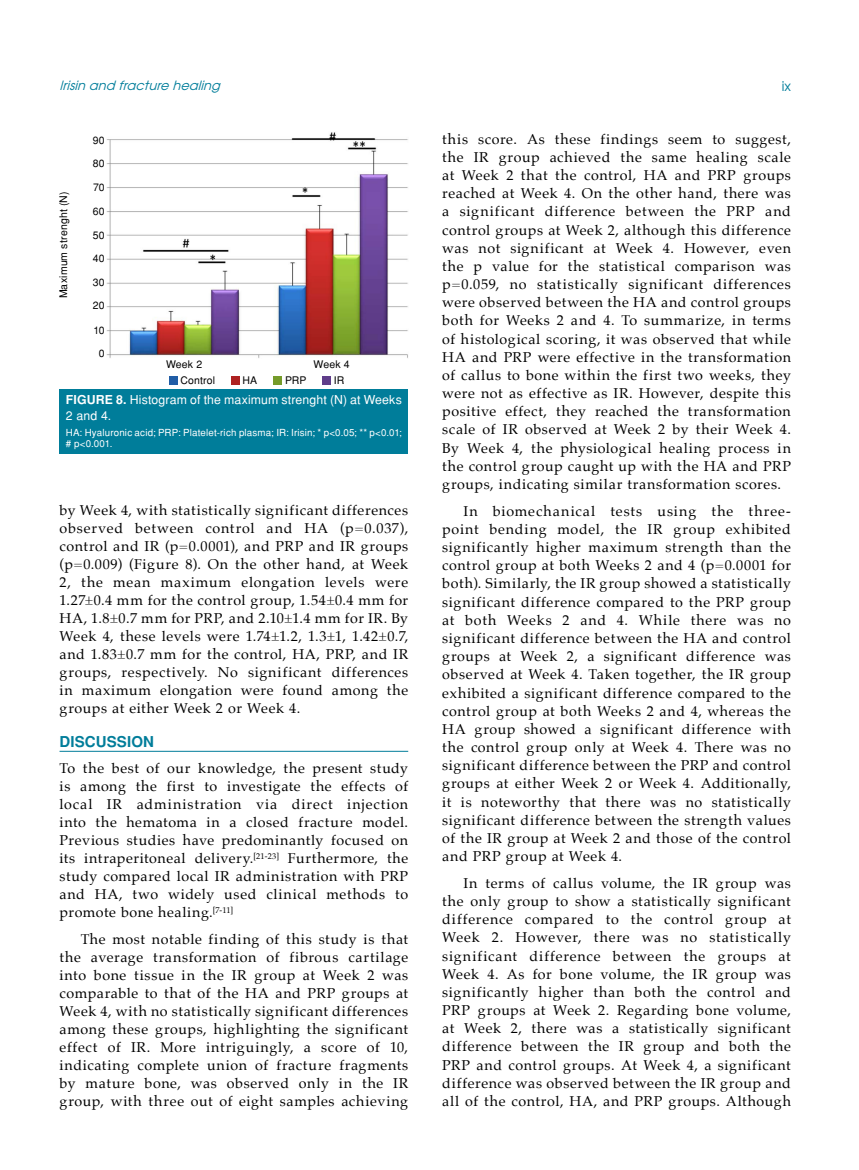
<style>
.page{position:relative;width:859px;height:1170px;background:#fff}
.page>*{position:absolute;margin:0;border:0;box-sizing:border-box;transform-origin:0 0}
.t1{font:700 15px "Helvetica Tr";letter-spacing:.01em;color:#007d9a}
.t2{font:14.25px/18.1px "Palatino";letter-spacing:.04em;color:#000;text-align:justify}
.t3{font:13.5px "Avant Garde Tr";color:#007d9a}
.t4{font:italic 12.75px "Avant Garde Tr";color:#007d9a}
.t5{font:12.3px/15.3px "Helvetica Normal Tr";letter-spacing:.01em;color:#fff}
.t6{font:10.5px "Helvetica Normal Tr";letter-spacing:.015em;color:#000}
.t7{font:9.75px/11.7px "Helvetica Normal Tr";letter-spacing:.015em;color:#fff}
.s1{font-family:"Helvetica Tr";font-weight:700}
</style>
<div class="page">
<hr style="left:60px;top:750px;width:348px;height:1px;background:#007d9a">
<img style="left:106px;top:132px;width:302px;height:226px">
<div style="left:169px;top:376px;width:8px;height:8px;background:#215da6"></div>
<div style="left:231px;top:376px;width:8px;height:8px;background:#ae2221"></div>
<div style="left:273px;top:376px;width:9px;height:8px;background:#759b2a"></div>
<div style="left:322px;top:376px;width:9px;height:8px;background:#5f3d8a"></div>
<div style="left:60px;top:389px;width:348px;height:65px;background:#007d9a"></div>
<p class="t4" style="left:60px;top:78px;width:166px">Irisin and fracture healing</p>
<p class="t3" style="left:782px;top:77px;width:11px">ix</p>
<p class="t6" style="left:93px;top:134px;width:13px">90</p>
<p class="t6" style="left:57px;top:298px;width:108px;rotate:-90deg">Maximum strenght (N)</p>
<p class="t6" style="left:93px;top:157px;width:13px">80</p>
<p class="t6" style="left:93px;top:181px;width:13px">70</p>
<p class="t6" style="left:93px;top:205px;width:13px">60</p>
<p class="t6" style="left:93px;top:229px;width:13px">50</p>
<p class="t6" style="left:93px;top:252px;width:13px">40</p>
<p class="t6" style="left:93px;top:276px;width:13px">30</p>
<p class="t6" style="left:93px;top:299px;width:13px">20</p>
<p class="t6" style="left:99px;top:347px;width:7px">0</p>
<p class="t6" style="left:93px;top:323px;width:13px">10</p>
<p class="t6" style="left:166px;top:357px;width:38px">Week 2</p>
<p class="t6" style="left:314px;top:357px;width:38px">Week 4</p>
<p class="t6" style="left:180px;top:374px;width:36px">Control</p>
<p class="t6" style="left:242px;top:374px;width:16px">HA</p>
<p class="t6" style="left:285px;top:374px;width:23px">PRP</p>
<p class="t6" style="left:334px;top:374px;width:12px">IR</p>
<p class="t5" style="left:66px;top:392px;width:337px"><span class="s1">FIGURE 8.</span> Histogram of the maximum strenght (N) at Weeks<br>2 and 4.</p>
<p class="t7" style="left:66px;top:426px;width:337px">HA: Hyaluronic acid; PRP: Platelet-rich plasma; IR: Irisin; * p&lt;0.05; ** p&lt;0.01; # p&lt;0.001.</p>
<p class="t2" style="left:60px;top:501px;width:350px">by Week 4, with statistically significant differences observed between control and HA (p=0.037), control and IR (p=0.0001), and PRP and IR groups (p=0.009) (Figure 8). On the other hand, at Week 2, the mean maximum elongation levels were 1.27±0.4 mm for the control group, 1.54±0.4 mm for HA, 1.8±0.7 mm for PRP, and 2.10±1.4 mm for IR. By Week 4, these levels were 1.74±1.2, 1.3±1, 1.42±0.7, and 1.83±0.7 mm for the control, HA, PRP, and IR groups, respectively. No significant differences in maximum elongation were found among the groups at either Week 2 or Week 4.</p>
<p class="t1" style="left:60px;top:732px;width:96px">DISCUSSION</p>
<p class="t2" style="left:60px;top:759px;width:350px">To the best of our knowledge, the present study is among the first to investigate the effects of local IR administration via direct injection into the hematoma in a closed fracture model.<br>Previous studies have predominantly focused on its intraperitoneal delivery.<sup>[21-23]</sup> Furthermore, the study compared local IR administration with PRP and HA, two widely used clinical methods to promote bone healing.<sup>[7-11]</sup></p>
<p class="t2" style="left:60px;top:929px;width:350px;text-indent:21px">The most notable finding of this study is that the average transformation of fibrous cartilage into bone tissue in the IR group at Week 2 was comparable to that of the HA and PRP groups at Week 4, with no statistically significant differences among these groups, highlighting the significant effect of IR. More intriguingly, a score of 10, indicating complete union of fracture fragments by mature bone, was observed only in the IR group, with three out of eight samples achieving</p>
<p class="t2" style="left:442px;top:130px;width:350px">this score. As these findings seem to suggest, the IR group achieved the same healing scale at Week 2 that the control, HA and PRP groups reached at Week 4. On the other hand, there was a significant difference between the PRP and control groups at Week 2, although this difference was not significant at Week 4. However, even the p value for the statistical comparison was p=0.059, no statistically significant differences were observed between the HA and control groups both for Weeks 2 and 4. To summarize, in terms of histological scoring, it was observed that while HA and PRP were effective in the transformation of callus to bone within the first two weeks, they were not as effective as IR. However, despite this positive effect, they reached the transformation scale of IR observed at Week 2 by their Week 4.<br>By Week 4, the physiological healing process in the control group caught up with the HA and PRP groups, indicating similar transformation scores.</p>
<p class="t2" style="left:442px;top:501px;width:350px;text-indent:21px">In biomechanical tests using the three&shy;point bending model, the IR group exhibited significantly higher maximum strength than the control group at both Weeks 2 and 4 (p=0.0001 for both). Similarly, the IR group showed a statistically significant difference compared to the PRP group at both Weeks 2 and 4. While there was no significant difference between the HA and control groups at Week 2, a significant difference was observed at Week 4. Taken together, the IR group exhibited a significant difference compared to the control group at both Weeks 2 and 4, whereas the HA group showed a significant difference with the control group only at Week 4. There was no significant difference between the PRP and control groups at either Week 2 or Week 4. Additionally, it is noteworthy that there was no statistically significant difference between the strength values of the IR group at Week 2 and those of the control and PRP group at Week 4.</p>
<p class="t2" style="left:442px;top:873px;width:350px;text-indent:21px">In terms of callus volume, the IR group was the only group to show a statistically significant difference compared to the control group at Week 2. However, there was no statistically significant difference between the groups at Week 4. As for bone volume, the IR group was significantly higher than both the control and PRP groups at Week 2. Regarding bone volume, at Week 2, there was a statistically significant difference between the IR group and both the PRP and control groups. At Week 4, a significant difference was observed between the IR group and all of the control, HA, and PRP groups. Although</p>
</div>
